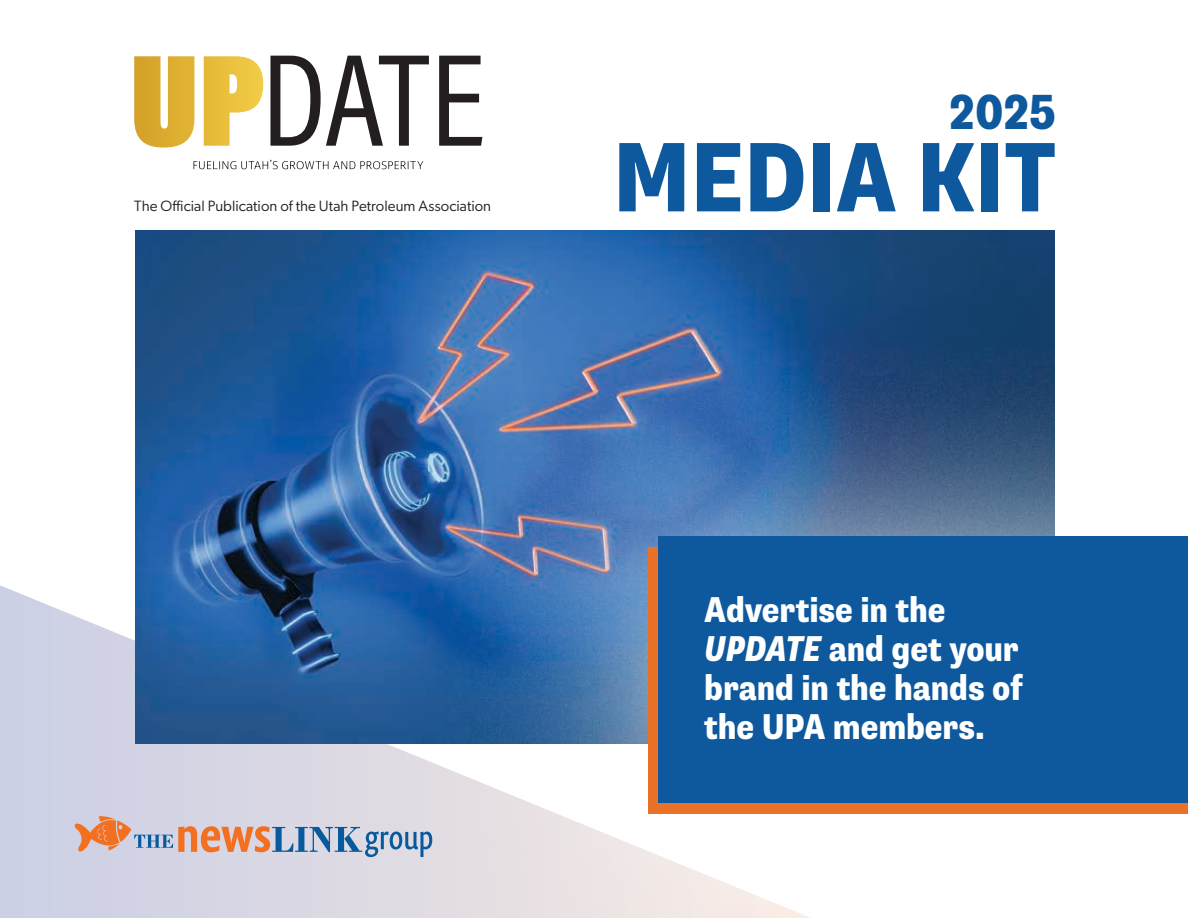
<style>
.page{position:relative;width:1188px;height:918px;background:#fff}
.page>*{position:absolute;margin:0;border:0;box-sizing:border-box;transform-origin:0 0}
.t1{font:800 condensed 99px "Supria Sans";color:#0e599d}
.t2{font:800 condensed 49.5px "Supria Sans";color:#0e599d}
.t3{font:800 condensed 36px/39px "Supria Sans";letter-spacing:-.005em;color:#fff}
.t4{font:15px "Gibson";color:#231f20}
.s1{font-style:italic}
</style>
<div class="page">
<svg style="left:0;top:585px;width:436px;height:333px"></svg>
<img style="left:135px;top:231px;width:919px;height:512px">
<div style="left:436px;top:335px;width:752px;height:583px;background:#fff;opacity:.75"></div>
<div style="left:648px;top:547px;width:540px;height:267px;background:#ea7128"></div>
<div style="left:659px;top:536px;width:529px;height:267px;background:#0e599d"></div>
<svg style="left:75px;top:816px;width:357px;height:41px"></svg>
<svg style="left:193px;top:160px;width:230px;height:9px"></svg>
<svg style="left:270px;top:56px;width:212px;height:90px"></svg>
<svg style="left:134px;top:56px;width:129px;height:92px"></svg>
<p class="t4" style="left:134px;top:196px;width:358px">The Official Publication of the Utah Petroleum Association</p>
<h2 class="t2" style="left:949px;top:82px;width:108px">2025</h2>
<h1 class="t1" style="left:613px;top:117px;width:444px">MEDIA KIT</h1>
<p class="t3" style="left:704px;top:591px;width:320px">Advertise in the<br><span class="s1">UPDATE</span> and get your brand in the hands of the UPA members.</p>
</div>
